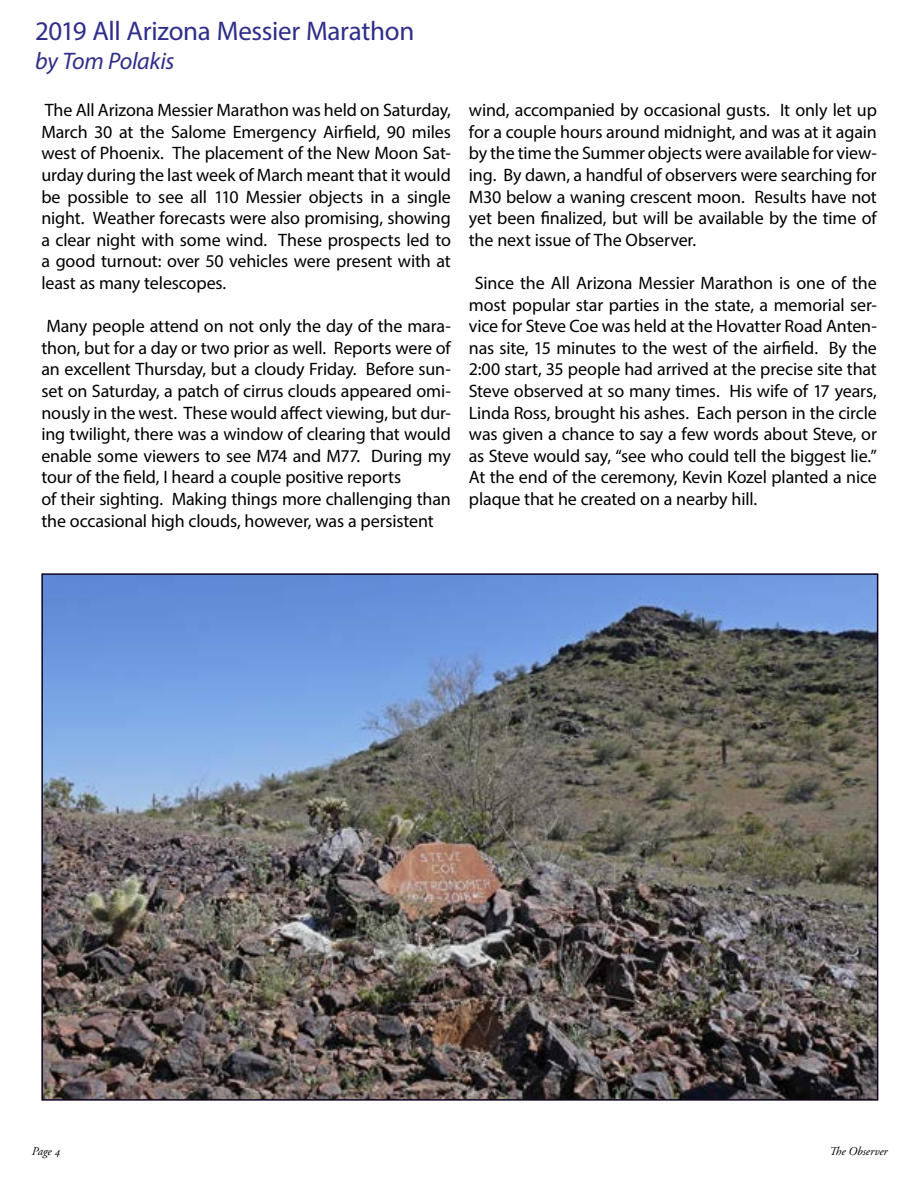
<style>
.page{position:relative;width:918px;height:1188px;background:#fff}
.page>*{position:absolute;margin:0;border:0;box-sizing:border-box;transform-origin:0 0}
.t1{font:27px "Myriad Pro";letter-spacing:-.01em;color:#2e2e8a}
.t2{font:italic 24px "Myriad Pro";letter-spacing:-.01em;color:#2e2e8a}
.t3{font:18px/21.6px "Myriad Pro";letter-spacing:-.01em;color:#000;text-align:justify}
.t4{font:italic 12px "Adobe Garamond Pro";color:#000}
</style>
<div class="page">
<img style="left:44px;top:576px;width:831px;height:522px">
<h1 class="t1" style="left:35px;top:15px;width:381px">2019 All Arizona Messier Marathon</h1>
<h2 class="t2" style="left:35px;top:46px;width:141px">by Tom Polakis</h2>
<p class="t3" style="left:41px;top:99px;width:411px">The All Arizona Messier Marathon was held on Saturday, March 30 at the Salome Emergency Airfield, 90 miles west of Phoenix. The placement of the New Moon Sat&shy;urday during the last week of March meant that it would be possible to see all 110 Messier objects in a single night. Weather forecasts were also promising, showing a clear night with some wind. These prospects led to a good turnout: over 50 vehicles were present with at least as many telescopes.</p>
<p class="t3" style="left:41px;top:315px;width:411px;text-align:left">Many people attend on not only the day of the mara&shy;thon, but for a day or two prior as well. Reports were of an excellent Thursday, but a cloudy Friday. Before sun&shy;set on Saturday, a patch of cirrus clouds appeared omi&shy;nously in the west. These would affect viewing, but dur&shy;ing twilight, there was a window of clearing that would enable some viewers to see M74 and M77. During my tour of the field, I heard a couple positive reports<br>of their sighting. Making things more challenging than the occasional high clouds, however, was a persistent</p>
<p class="t3" style="left:469px;top:99px;width:410px">wind, accompanied by occasional gusts. It only let up for a couple hours around midnight, and was at it again by the time the Summer objects were available for view&shy;ing. By dawn, a handful of observers were searching for M30 below a waning crescent moon. Results have not yet been finalized, but will be available by the time of the next issue of The Observer.</p>
<p class="t3" style="left:469px;top:272px;width:410px;text-indent:6px">Since the All Arizona Messier Marathon is one of the most popular star parties in the state, a memorial ser&shy;vice for Steve Coe was held at the Hovatter Road Anten&shy;nas site, 15 minutes to the west of the airfield. By the 2:00 start, 35 people had arrived at the precise site that Steve observed at so many times. His wife of 17 years, Linda Ross, brought his ashes. Each person in the circle was given a chance to say a few words about Steve, or as Steve would say, “see who could tell the biggest lie.” At the end of the ceremony, Kevin Kozel planted a nice plaque that he created on a nearby hill.</p>
<p class="t4" style="left:32px;top:1144px;width:30px">Page 4</p>
<p class="t4" style="left:829px;top:1144px;width:60px">The Observer</p>
</div>
